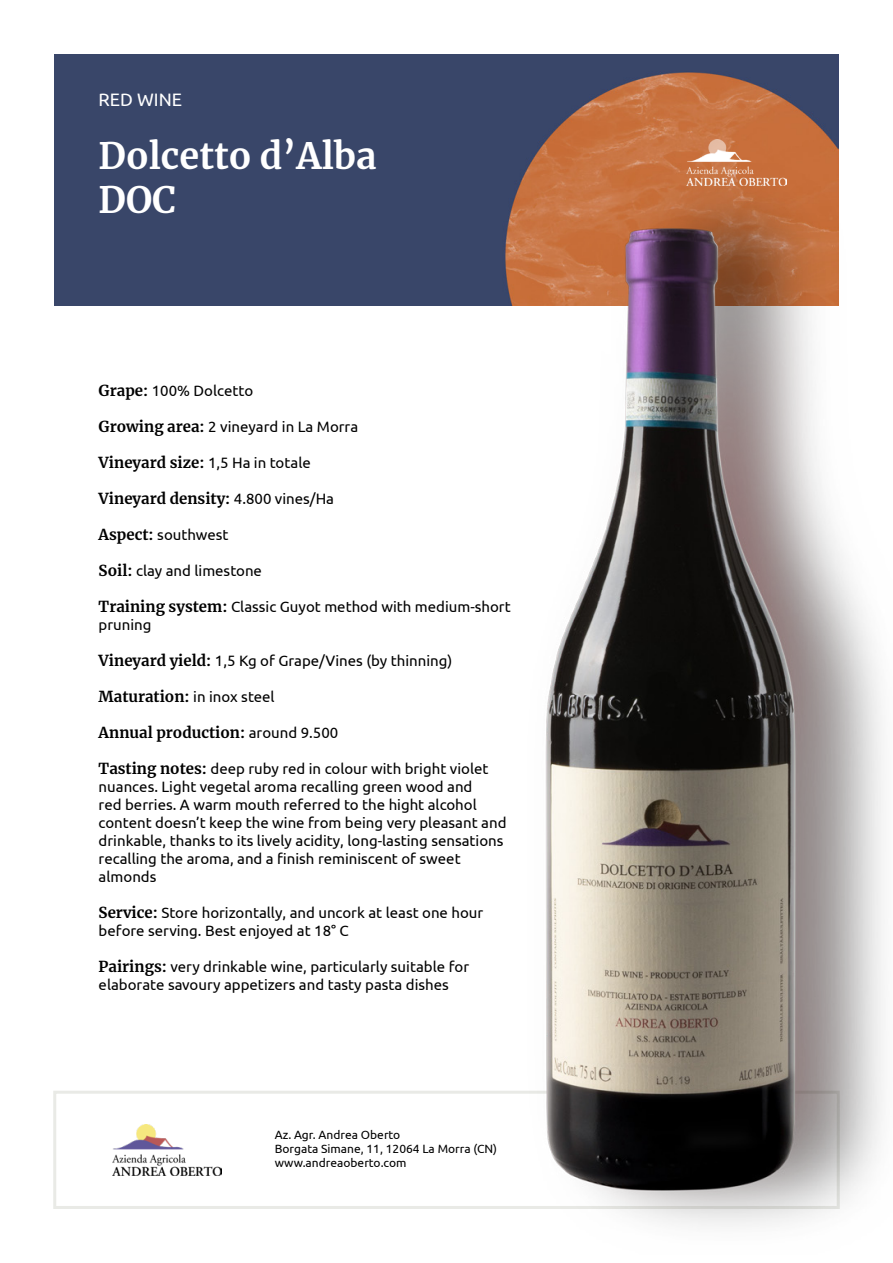
<style>
.page{position:relative;width:893px;height:1263px;background:#fff}
.page>*{position:absolute;margin:0;border:0;box-sizing:border-box;transform-origin:0 0}
.t1{font:700 36px/43.2px "Merriweather";color:#fff}
.t2{font:18px "Ubuntu";color:#fff}
.t3{font:15px/18px "Ubuntu";color:#000}
.t4{font:700 15px "Merriweather";color:#000}
.t5{font:12px/14.4px "Ubuntu";color:#000}
.s1{font-family:"Merriweather";font-weight:700}
.s2{font-family:"Ubuntu";font-weight:400}
</style>
<div class="page">
<img style="left:55px;top:54px;width:783px;height:251px">
<div style="left:53px;top:1091px;width:787px;height:118px;border:3px solid #e9eae6"></div>
<img style="left:687px;top:139px;width:100px;height:24px">
<img style="left:113px;top:1125px;width:108px;height:50px">
<img style="left:512px;top:163px;width:372px;height:1064px">
<p class="t2" style="left:99px;top:89px;width:85px">RED WINE</p>
<h1 class="t1" style="left:99px;top:134px;width:279px">Dolcetto d’Alba<br>DOC</h1>
<p class="t3" style="left:99px;top:381px;width:156px"><span class="s1">Grape:</span> 100% Dolcetto</p>
<p class="t3" style="left:99px;top:417px;width:261px"><span class="s1">Growing area:</span> 2 vineyard in La Morra</p>
<p class="t4" style="left:99px;top:452px;width:214px">Vineyard size: <span class="s2">1,5 Ha in totale</span></p>
<p class="t4" style="left:99px;top:488px;width:237px">Vineyard density: <span class="s2">4.800 vines/Ha</span></p>
<p class="t3" style="left:99px;top:525px;width:131px"><span class="s1">Aspect:</span> southwest</p>
<p class="t3" style="left:99px;top:561px;width:165px"><span class="s1">Soil:</span> clay and limestone</p>
<p class="t3" style="left:99px;top:597px;width:414px"><span class="s1">Training system:</span> Classic Guyot method with medium-short pruning</p>
<p class="t3" style="left:99px;top:651px;width:355px"><span class="s1">Vineyard yield:</span> 1,5 Kg of Grape/Vines (by thinning)</p>
<p class="t4" style="left:99px;top:686px;width:178px">Maturation: <span class="s2">in inox steel</span></p>
<p class="t4" style="left:99px;top:722px;width:241px">Annual production: <span class="s2">around 9.500</span></p>
<p class="t3" style="left:99px;top:759px;width:409px"><span class="s1">Tasting notes:</span> deep ruby red in colour with bright violet nuances. Light vegetal aroma recalling green wood and<br>red berries. A warm mouth referred to the hight alcohol content doesn’t keep the wine from being very pleasant and drinkable, thanks to its lively acidity, long-lasting sensations recalling the aroma, and a finish reminiscent of sweet almonds</p>
<p class="t3" style="left:99px;top:903px;width:386px"><span class="s1">Service:</span> Store horizontally, and uncork at least one hour before serving. Best enjoyed at 18° C</p>
<p class="t3" style="left:99px;top:957px;width:372px"><span class="s1">Pairings:</span> very drinkable wine, particularly suitable for elaborate savoury appetizers and tasty pasta dishes</p>
<p class="t5" style="left:275px;top:1127px;width:224px">Az. Agr. Andrea Oberto<br>Borgata Simane, 11, 12064 La Morra (CN) www.andreaoberto.com</p>
</div>
